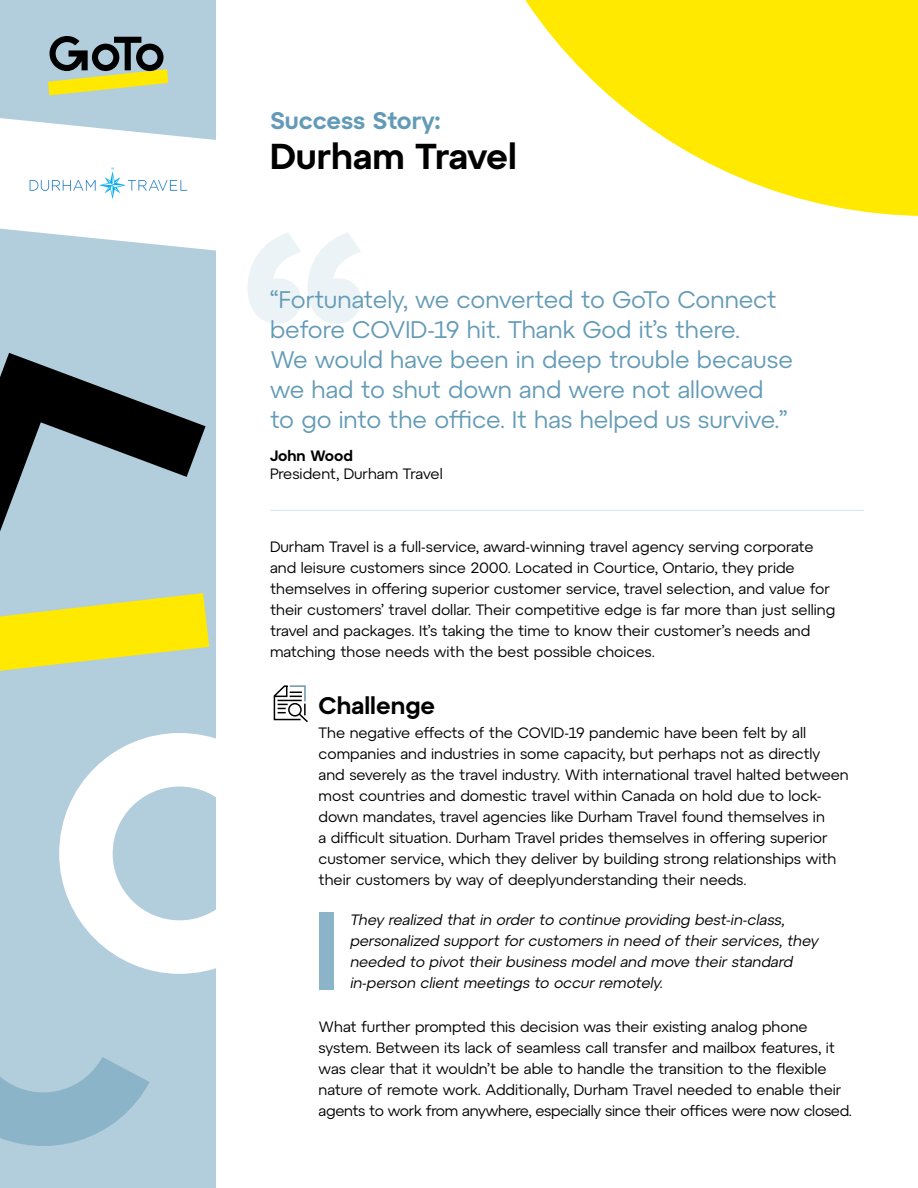
<style>
.page{position:relative;width:918px;height:1188px;background:#fff}
.page>*{position:absolute;margin:0;border:0;box-sizing:border-box;transform-origin:0 0}
.t1{font:600 36px "Atyp BL Text";letter-spacing:-.005em;color:#000}
.t2{font:24px/30px "Atyp BL Text";color:#639bb6}
.t3{font:600 24px "Atyp BL Text";color:#639bb6}
.t4{font:600 24px "Atyp BL Text";color:#000}
.t5{font:15px/21px "Atyp BL Text";color:#000}
.t6{font:italic 15px/21px "Atyp BL Text";color:#000}
.t7{font:600 15px "Atyp BL Text";color:#000}
</style>
<div class="page">
<div style="left:0;top:0;width:216px;height:1188px;background:#b2cddb"></div>
<svg style="left:0;top:118px;width:216px;height:133px;fill:#fff"></svg>
<svg style="left:525px;top:0;width:393px;height:216px;fill:#ffe900"></svg>
<svg style="left:248px;top:233px;width:113px;height:91px"></svg>
<hr style="left:270px;top:510px;width:594px;height:1px;background:#d9e6ec">
<div style="left:320px;top:912px;width:14px;height:78px;background:#8cb4c8"></div>
<svg style="left:48px;top:36px;width:120px;height:59px"></svg>
<svg style="left:0;top:353px;width:206px;height:179px"></svg>
<svg style="left:0;top:593px;width:209px;height:78px"></svg>
<svg style="left:59px;top:733px;width:157px;height:241px;fill:#fff"></svg>
<svg style="left:0;top:969px;width:150px;height:177px"></svg>
<img style="left:29px;top:168px;width:159px;height:30px">
<svg style="left:273px;top:685px;width:35px;height:38px"></svg>
<h2 class="t3" style="left:270px;top:106px;width:172px">Success Story:</h2>
<h1 class="t1" style="left:270px;top:135px;width:248px">Durham Travel</h1>
<h2 class="t2" style="left:270px;top:284px;width:525px">“Fortunately, we converted to GoTo Connect before COVID-19 hit. Thank God it’s there.<br>We would have been in deep trouble because we had to shut down and were not allowed to go into the office. It has helped us survive.”</h2>
<p class="t7" style="left:270px;top:447px;width:85px">John Wood</p>
<p class="t5" style="left:270px;top:463px;width:174px">President, Durham Travel</p>
<p class="t5" style="left:270px;top:536px;width:567px">Durham Travel is a full-service, award-winning travel agency serving corporate and leisure customers since 2000. Located in Courtice, Ontario, they pride themselves in offering superior customer service, travel selection, and value for their customers’ travel dollar. Their competitive edge is far more than just selling travel and packages. It’s taking the time to know their customer’s needs and matching those needs with the best possible choices.</p>
<h2 class="t4" style="left:319px;top:691px;width:118px">Challenge</h2>
<p class="t5" style="left:319px;top:722px;width:532px">The negative effects of the COVID-19 pandemic have been felt by all companies and industries in some capacity, but perhaps not as directly and severely as the travel industry. With international travel halted between most countries and domestic travel within Canada on hold due to lock&shy;down mandates, travel agencies like Durham Travel found themselves in<br>a difficult situation. Durham Travel prides themselves in offering superior customer service, which they deliver by building strong relationships with their customers by way of deeplyunderstanding their needs.</p>
<p class="t6" style="left:350px;top:909px;width:470px">They realized that in order to continue providing best-in-class, personalized support for customers in need of their services, they needed to pivot their business model and move their standard in-person client meetings to occur remotely.</p>
<p class="t5" style="left:319px;top:1016px;width:535px">What further prompted this decision was their existing analog phone system. Between its lack of seamless call transfer and mailbox features, it was clear that it wouldn’t be able to handle the transition to the flexible nature of remote work. Additionally, Durham Travel needed to enable their agents to work from anywhere, especially since their offices were now closed.</p>
</div>
